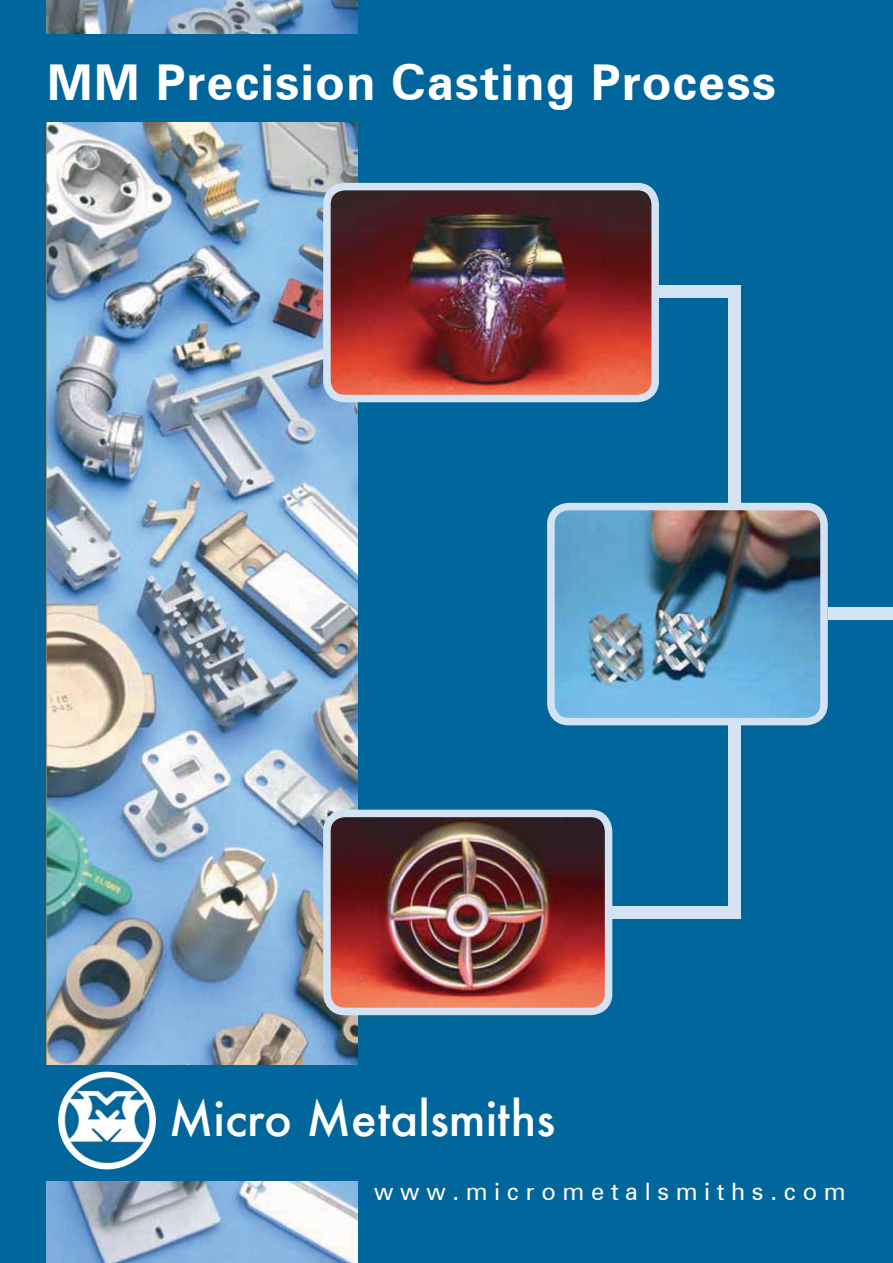
<style>
.page{position:relative;width:893px;height:1263px;background:#00669b}
.page>*{position:absolute;margin:0;border:0;box-sizing:border-box;transform-origin:0 0}
.t1{font:700 49.5px "Zurich BT";letter-spacing:.02em;color:#fff}
.t2{font:500 46.5px "Futura";color:#fff}
.t3{font:24px "Zurich BT";color:#fff}
</style>
<div class="page">
<img style="left:58px;top:1071px;width:98px;height:98px;border-radius:50%">
<img style="left:47px;top:0;width:310px;height:34px">
<img style="left:47px;top:122px;width:310px;height:942px">
<img style="left:47px;top:1181px;width:310px;height:82px">
<img style="left:327px;top:187px;width:323px;height:206px">
<div style="left:323px;top:183px;width:336px;height:219px;border:8px solid #d4e3f4;border-radius:18px"></div>
<img style="left:327px;top:813px;width:281px;height:198px;border-radius:18px">
<div style="left:323px;top:810px;width:289px;height:205px;border:8px solid #d4e3f4;border-radius:18px"></div>
<div style="left:655px;top:286px;width:86px;height:12px;background:#d4e3f4"></div>
<div style="left:728px;top:286px;width:13px;height:633px;background:#d4e3f4"></div>
<div style="left:612px;top:906px;width:129px;height:13px;background:#d4e3f4"></div>
<img style="left:551px;top:506px;width:273px;height:216px;border-radius:18px">
<div style="left:547px;top:503px;width:281px;height:222px;border:8px solid #d4e3f4;border-radius:18px"></div>
<div style="left:828px;top:608px;width:65px;height:12px;background:#d4e3f4"></div>
<p class="t1" style="left:47px;top:52px;width:731px">MM Precision Casting Process</p>
<p class="t2" style="left:169px;top:1086px;width:388px">Micro Metalsmiths</p>
<p class="t3" style="left:374px;top:1177px;width:473px">w w w . m i c r o m e t a l s m i t h s . c o m</p>
</div>
